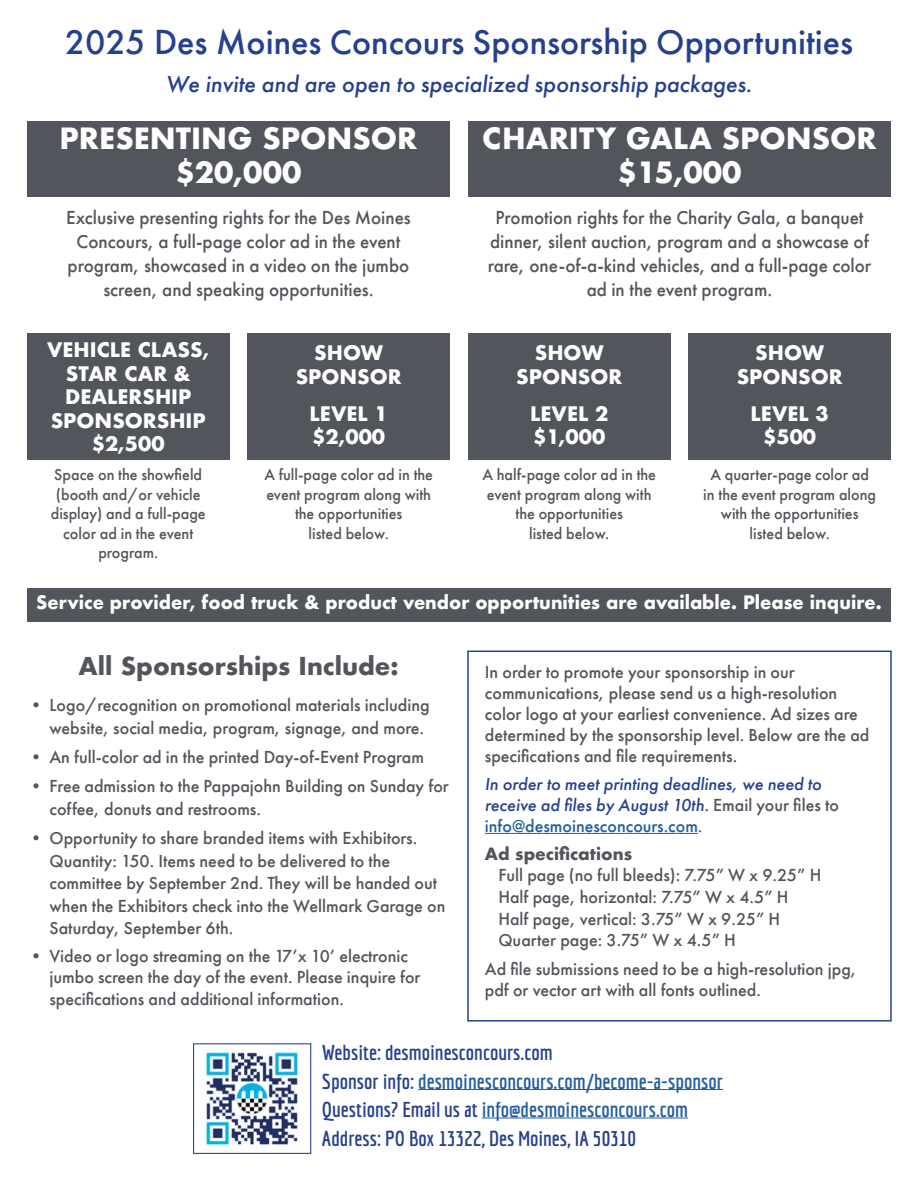
<style>
.page{position:relative;width:918px;height:1188px;background:#fff}
.page>*{position:absolute;margin:0;border:0;box-sizing:border-box;transform-origin:0 0}
.t1{font:500 36px "Futura PT";color:#25408f}
.t2{font:700 28.5px/34.2px "Futura";color:#fff;text-align:center}
.t3{font:italic 500 24px "Futura PT";color:#25408f}
.t4{font:700 24px "Futura";color:#52555b}
.t5{font:700 21px/28.5px "Economica";color:#25408f}
.t6{font:500 19.5px/24px "Futura PT";color:#52555b;text-align:center}
.t7{font:700 19.5px/23.4px "Futura";color:#fff;text-align:center}
.t8{font:500 18px/22.5px "Futura PT";color:#52555b}
.t9{font:italic 500 18px/21px "Futura PT";color:#25408f}
.t10{font:700 18px "Futura";color:#fff}
.t11{font:500 16.5px/19.5px "Futura PT";color:#52555b;text-align:center}
.t12{font:700 16.5px "Futura";color:#52555b}
.s1{font-style:normal;color:#52555b}
.s2{font-style:normal;color:#215e9e}
.s3{color:#215e9e}
</style>
<div class="page">
<div style="left:467px;top:651px;width:425px;height:371px;border:2px solid #25408f"></div>
<div style="left:27px;top:121px;width:423px;height:76px;background:#52555b"></div>
<div style="left:27px;top:334px;width:203px;height:126px;background:#52555b"></div>
<div style="left:248px;top:334px;width:202px;height:126px;background:#52555b"></div>
<div style="left:468px;top:334px;width:202px;height:126px;background:#52555b"></div>
<div style="left:688px;top:334px;width:203px;height:126px;background:#52555b"></div>
<div style="left:468px;top:121px;width:423px;height:76px;background:#52555b"></div>
<hr style="left:485px;top:833px;width:213px;height:1px;background:#215e9e">
<div style="left:27px;top:588px;width:864px;height:34px;background:#52555b"></div>
<hr style="left:418px;top:1089px;width:305px;height:1px;background:#215e9e">
<hr style="left:482px;top:1118px;width:206px;height:1px;background:#215e9e">
<img style="left:197px;top:1048px;width:102px;height:99px">
<div style="left:193px;top:1043px;width:118px;height:111px;border:1px solid #25408f"></div>
<h1 class="t1" style="left:65px;top:21px;width:790px">2025 Des Moines Concours Sponsorship Opportunities</h1>
<h3 class="t3" style="left:166px;top:69px;width:588px">We invite and are open to specialized sponsorship packages.</h3>
<h2 class="t2" style="left:60px;top:121px;width:359px">PRESENTING SPONSOR $20,000</h2>
<p class="t6" style="left:66px;top:205px;width:346px">Exclusive presenting rights for the Des Moines Concours, a full-page color ad in the event program, showcased in a video on the jumbo screen, and speaking opportunities.</p>
<h2 class="t2" style="left:482px;top:121px;width:396px">CHARITY GALA SPONSOR $15,000</h2>
<p class="t6" style="left:488px;top:205px;width:385px">Promotion rights for the Charity Gala, a banquet dinner, silent auction, program and a showcase of rare, one-of-a-kind vehicles, and a full-page color ad in the event program.</p>
<p class="t7" style="left:47px;top:338px;width:164px">VEHICLE CLASS,<br>STAR CAR &amp;<br>DEALERSHIP<br>SPONSORSHIP $2,500</p>
<p class="t11" style="left:51px;top:465px;width:156px">Space on the showfield (booth and/or vehicle display) and a full-page color ad in the event program.</p>
<p class="t7" style="left:296px;top:341px;width:108px">SHOW<br>SPONSOR</p>
<p class="t7" style="left:310px;top:402px;width:80px;text-align:left">LEVEL 1 $2,000</p>
<p class="t11" style="left:264px;top:465px;width:170px">A full-page color ad in the event program along with the opportunities<br>listed below.</p>
<p class="t7" style="left:516px;top:341px;width:108px">SHOW<br>SPONSOR</p>
<p class="t7" style="left:530px;top:402px;width:80px;text-align:left">LEVEL 2 $1,000</p>
<p class="t11" style="left:482px;top:465px;width:175px">A half-page color ad in the event program along with the opportunities<br>listed below.</p>
<p class="t7" style="left:737px;top:341px;width:108px">SHOW<br>SPONSOR</p>
<p class="t7" style="left:751px;top:402px;width:80px">LEVEL 3 $500</p>
<p class="t11" style="left:703px;top:465px;width:174px">A quarter-page color ad in the event program along with the opportunities listed below.</p>
<p class="t10" style="left:36px;top:589px;width:847px">Service provider, food truck &amp; product vendor opportunities are available. Please inquire.</p>
<h3 class="t4" style="left:78px;top:648px;width:322px">All Sponsorships Include:</h3>
<p class="t8" style="left:485px;top:662px;width:386px;line-height:21px">In order to promote your sponsorship in our communications, please send us a high-resolution color logo at your earliest convenience. Ad sizes are determined by the sponsorship level. Below are the ad specifications and file requirements.</p>
<p class="t9" style="left:485px;top:774px;width:356px">In order to meet printing deadlines, we need to receive ad files by August 10th. <span class="s1">Email your files to </span><span class="s2">info@desmoinesconcours.com</span><span class="s1">.</span></p>
<p class="t12" style="left:485px;top:842px;width:149px">Ad specifications</p>
<p class="t8" style="left:498px;top:865px;width:325px;line-height:21.6px">Full page (no full bleeds): 7.75” W x 9.25” H Half page, horizontal: 7.75” W x 4.5” H Half page, vertical: 3.75” W x 9.25” H Quarter page: 3.75” W x 4.5” H</p>
<p class="t8" style="left:485px;top:958px;width:373px;line-height:21.6px">Ad file submissions need to be a high-resolution jpg, pdf or vector art with all fonts outlined.</p>
<p class="t8" style="left:50px;top:694px;width:382px;text-indent:-22px">• Logo/recognition on promotional materials including website, social media, program, signage, and more.</p>
<p class="t8" style="left:27px;top:746px;width:399px">• An full-color ad in the printed Day-of-Event Program</p>
<p class="t8" style="left:50px;top:775px;width:401px;text-indent:-22px">• Free admission to the Pappajohn Building on Sunday for coffee, donuts and restrooms.</p>
<p class="t8" style="left:50px;top:827px;width:397px;text-indent:-22px">• Opportunity to share branded items with Exhibitors.<br>Quantity: 150. Items need to be delivered to the committee by September 2nd. They will be handed out when the Exhibitors check into the Wellmark Garage on Saturday, September 6th.</p>
<p class="t8" style="left:50px;top:945px;width:373px;line-height:21.8px;text-indent:-22px">• Video or logo streaming on the 17’x 10’ electronic jumbo screen the day of the event. Please inquire for specifications and additional information.</p>
<p class="t5" style="left:322px;top:1038px;width:403px">Website: desmoinesconcours.com<br>Sponsor info: <span class="s3">desmoinesconcours.com/become-a-sponsor </span>Questions? Email us at <span class="s3">info@desmoinesconcours.com </span>Address: PO Box 13322, Des Moines, IA 50310</p>
</div>
